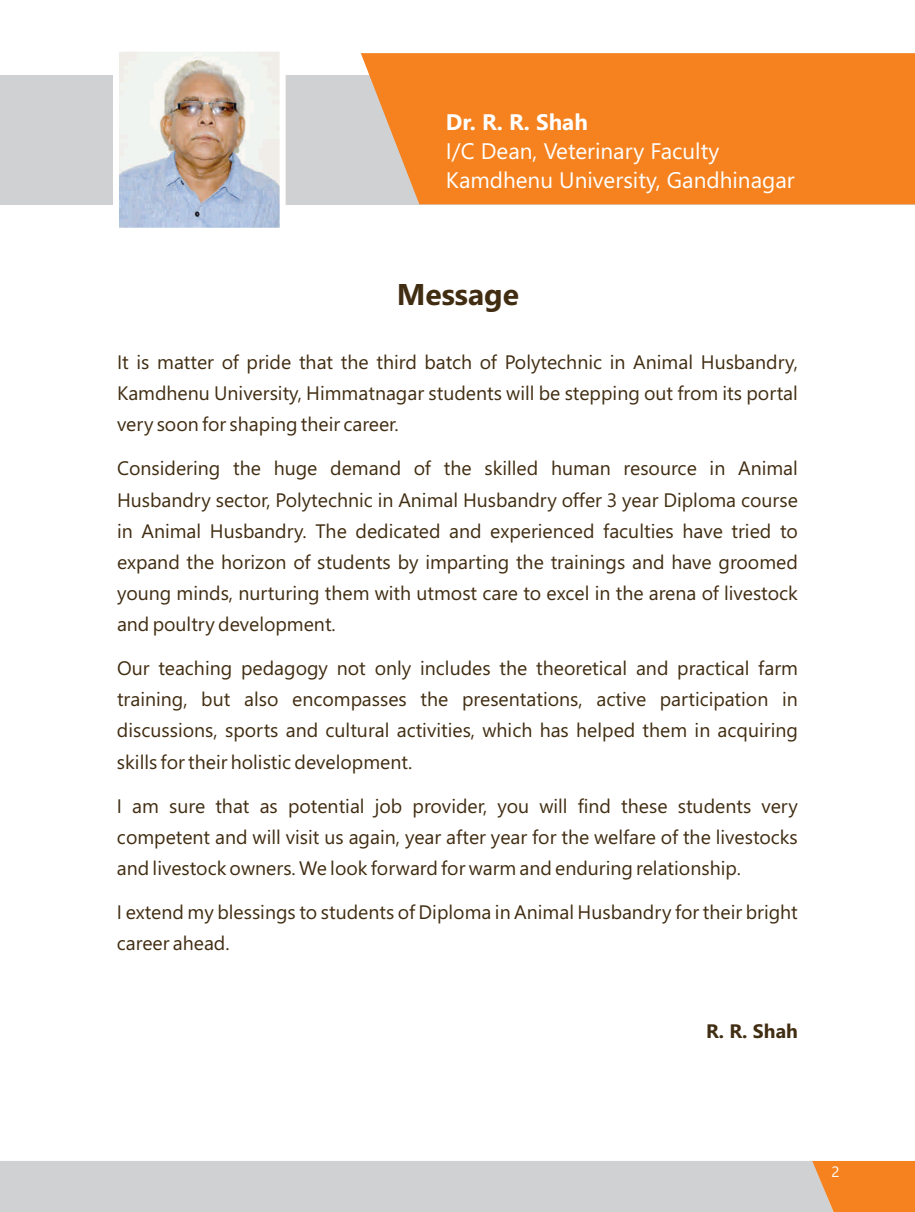
<style>
.page{position:relative;width:915px;height:1212px;background:#fff}
.page>*{position:absolute;margin:0;border:0;box-sizing:border-box;transform-origin:0 0}
.t1{font:700 30px "Segoe UI";color:#412d12}
.t2{font:22.5px/29px "Segoe UI";color:#fff}
.t3{font:700 22.5px "Segoe UI";color:#fff}
.t4{font:19.5px/31.2px "Segoe UI";color:#412d12;text-align:justify}
.t5{font:700 19.5px "Segoe UI";color:#412d12}
.t6{font:15px "Segoe UI";color:#fff}
</style>
<div class="page">
<div style="left:0;top:75px;width:914px;height:129px;background:#d0d1d2"></div>
<div style="left:361px;top:53px;width:553px;height:151px;background:#f5821f"></div>
<svg style="left:0;top:1161px;width:914px;height:51px;background:#d3c9c0"></svg>
<img style="left:120px;top:53px;width:158px;height:174px">
<div style="left:113px;top:46px;width:172px;height:188px;border:6px solid #fff"></div>
<p class="t3" style="left:446px;top:114px;width:143px">Dr. R. R. Shah</p>
<p class="t2" style="left:446px;top:139px;width:350px">I/C Dean, Veterinary Faculty<br>Kamdhenu University, Gandhinagar</p>
<h1 class="t1" style="left:396px;top:283px;width:124px">Message</h1>
<p class="t4" style="left:117px;top:348px;width:682px">It is matter of pride that the third batch of Polytechnic in Animal Husbandry, Kamdhenu University, Himmatnagar students will be stepping out from its portal very soon for shaping their career.</p>
<p class="t4" style="left:117px;top:455px;width:682px">Considering the huge demand of the skilled human resource in Animal Husbandry sector, Polytechnic in Animal Husbandry offer 3 year Diploma course in Animal Husbandry. The dedicated and experienced faculties have tried to expand the horizon of students by imparting the trainings and have groomed young minds, nurturing them with utmost care to excel in the arena of livestock and poultry development.</p>
<p class="t4" style="left:117px;top:654px;width:682px">Our teaching pedagogy not only includes the theoretical and practical farm training, but also encompasses the presentations, active participation in discussions, sports and cultural activities, which has helped them in acquiring skills for their holistic development.</p>
<p class="t4" style="left:117px;top:792px;width:682px">I am sure that as potential job provider, you will find these students very competent and will visit us again, year after year for the welfare of the livestocks and livestock owners. We look forward for warm and enduring relationship.</p>
<p class="t4" style="left:117px;top:898px;width:682px">I extend my blessings to students of Diploma in Animal Husbandry for their bright career ahead.</p>
<p class="t5" style="left:706px;top:1024px;width:93px">R. R. Shah</p>
<p class="t6" style="left:831px;top:1166px;width:10px">2</p>
</div>
